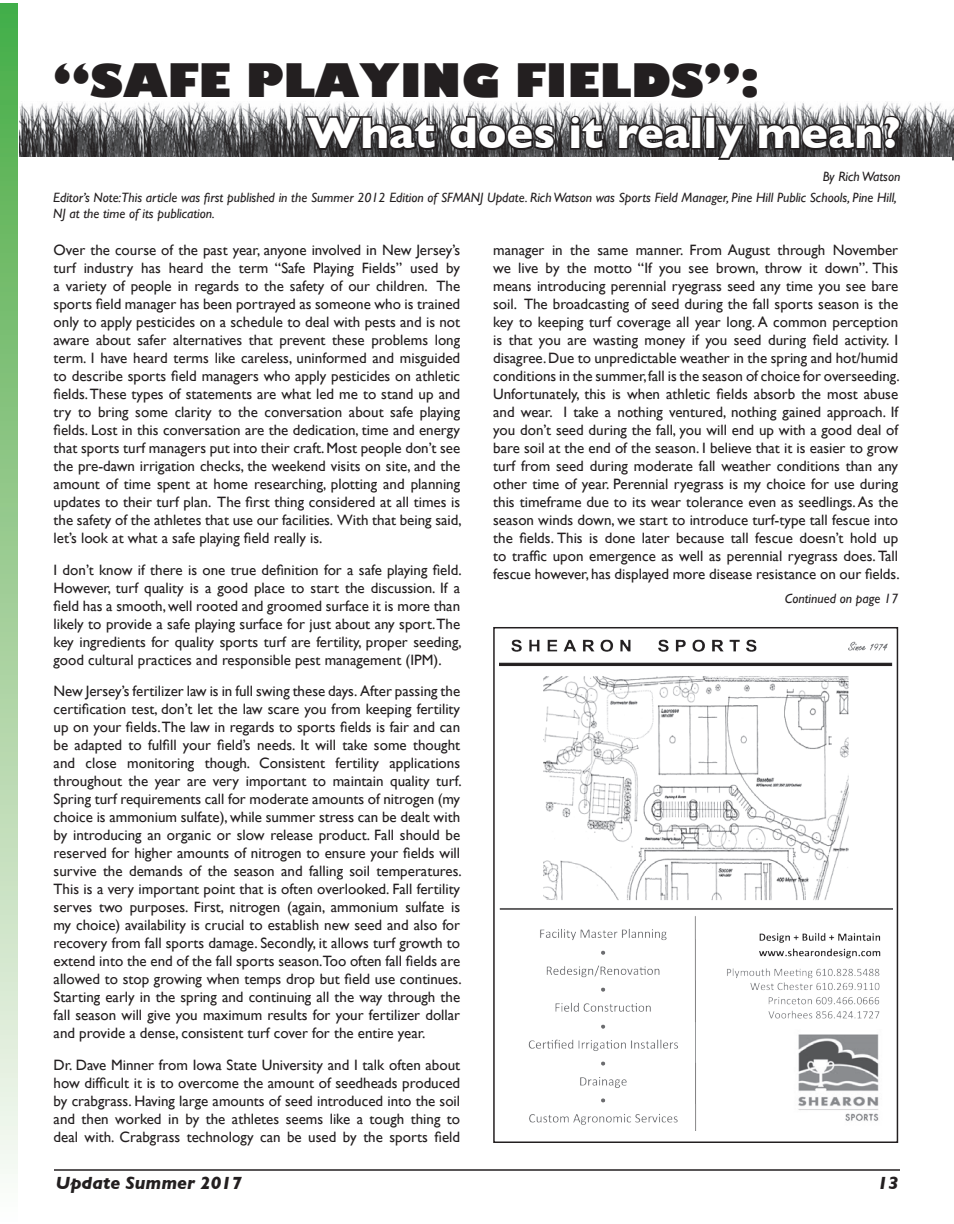
<style>
.page{position:relative;width:954px;height:1224px;background:#fff}
.page>*{position:absolute;margin:0;border:0;box-sizing:border-box;transform-origin:0 0}
.t1{font:700 45px "Gill Sans";color:#fff}
.t2{font:800 45px "Gill Sans";color:#231f20}
.t3{font:italic 700 18px "Gill Sans";color:#231f20}
.t4{font:15px/18px "Gill Sans";color:#231f20;text-align:justify}
.t5{font:italic 13.5px/16.2px "Gill Sans";color:#231f20}
</style>
<div class="page">
<hr style="left:54px;top:1169px;width:846px;height:2px;background:#231f20">
<div style="left:0;top:4px;width:18px;height:1220px;background:linear-gradient(to bottom,#48aa43,#fef9f7)"></div>
<img style="left:19px;top:101px;width:411px;height:56px">
<img style="left:430px;top:101px;width:524px;height:59px">
<div style="left:20px;top:158px;width:932px;height:14px;background:#fff"></div>
<svg style="left:303px;top:114px;width:136px;height:39px;background:#515051"></svg>
<svg style="left:447px;top:115px;width:110px;height:37px;background:#555456"></svg>
<svg style="left:568px;top:114px;width:39px;height:38px"></svg>
<svg style="left:616px;top:122px;width:78px;height:31px;background:#413f41"></svg>
<div style="left:691px;top:116px;width:11px;height:34px;border:3px solid #231f20"></div>
<div style="left:705px;top:116px;width:11px;height:34px;border:3px solid #231f20"></div>
<svg style="left:713px;top:122px;width:35px;height:38px"></svg>
<svg style="left:756px;top:114px;width:147px;height:39px;background:#565556"></svg>
<img style="left:499px;top:639px;width:393px;height:491px">
<div style="left:493px;top:627px;width:405px;height:516px;border:2px solid #231f20"></div>
<hr style="left:0;top:56px;width:1px;height:120px;background:#231f20;opacity:.75">
<h1 class="t2" style="left:53px;top:45px;width:707px">“SAFE PLAYING FIELDS”:</h1>
<h1 class="t1" style="left:307px;top:97px;width:595px">What does it really mean?</h1>
<p class="t5" style="left:823px;top:168px;width:79px">By Rich Watson</p>
<p class="t5" style="left:53px;top:189px;width:845px">Editor’s Note:This article was first published in the Summer 2012 Edition of SFMANJ Update. Rich Watson was Sports Field Manager, Pine Hill Public Schools, Pine Hill,<br>NJ at the time of its publication.</p>
<p class="t4" style="left:54px;top:241px;width:410px">Over the course of the past year, anyone involved in New Jersey’s turf industry has heard the term “Safe Playing Fields” used by a variety of people in regards to the safety of our children. The sports field manager has been portrayed as someone who is trained only to apply pesticides on a schedule to deal with pests and is not aware about safer alternatives that prevent these problems long term. I have heard terms like careless, uninformed and misguided to describe sports field managers who apply pesticides on athletic fields. These types of statements are what led me to stand up and try to bring some clarity to the conversation about safe playing fields. Lost in this conversation are the dedication, time and energy that sports turf managers put into their craft. Most people don’t see the pre-dawn irrigation checks, the weekend visits on site, and the amount of time spent at home researching, plotting and planning updates to their turf plan. The first thing considered at all times is the safety of the athletes that use our facilities. With that being said, let’s look at what a safe playing field really is.</p>
<p class="t4" style="left:54px;top:561px;width:410px">I don’t know if there is one true definition for a safe playing field.<br>However, turf quality is a good place to start the discussion. If a field has a smooth, well rooted and groomed surface it is more than likely to provide a safe playing surface for just about any sport. The key ingredients for quality sports turf are fertility, proper seeding, good cultural practices and responsible pest management (IPM).</p>
<p class="t4" style="left:54px;top:682px;width:410px">New Jersey’s fertilizer law is in full swing these days. After passing the certification test, don’t let the law scare you from keeping fertility up on your fields. The law in regards to sports fields is fair and can be adapted to fulfill your field’s needs. It will take some thought and close monitoring though. Consistent fertility applications throughout the year are very important to maintain quality turf.<br>Spring turf requirements call for moderate amounts of nitrogen (my choice is ammonium sulfate), while summer stress can be dealt with by introducing an organic or slow release product. Fall should be reserved for higher amounts of nitrogen to ensure your fields will survive the demands of the season and falling soil temperatures.<br>This is a very important point that is often overlooked. Fall fertility serves two purposes. First, nitrogen (again, ammonium sulfate is my choice) availability is crucial to establish new seed and also for recovery from fall sports damage. Secondly, it allows turf growth to extend into the end of the fall sports season.Too often fall fields are allowed to stop growing when temps drop but field use continues.<br>Starting early in the spring and continuing all the way through the fall season will give you maximum results for your fertilizer dollar and provide a dense, consistent turf cover for the entire year.</p>
<p class="t4" style="left:54px;top:1056px;width:408px">Dr. Dave Minner from Iowa State University and I talk often about how difficult it is to overcome the amount of seedheads produced by crabgrass. Having large amounts of seed introduced into the soil and then worked in by the athletes seems like a tough thing to deal with. Crabgrass technology can be used by the sports field</p>
<p class="t4" style="left:493px;top:241px;width:408px">manager in the same manner. From August through November we live by the motto “If you see brown, throw it down”. This means introducing perennial ryegrass seed any time you see bare soil. The broadcasting of seed during the fall sports season is the key to keeping turf coverage all year long. A common perception is that you are wasting money if you seed during field activity. I disagree. Due to unpredictable weather in the spring and hot/humid conditions in the summer, fall is the season of choice for overseeding.<br>Unfortunately, this is when athletic fields absorb the most abuse and wear. I take a nothing ventured, nothing gained approach. If you don’t seed during the fall, you will end up with a good deal of bare soil at the end of the season. I believe that it is easier to grow turf from seed during moderate fall weather conditions than any other time of year. Perennial ryegrass is my choice for use during this timeframe due to its wear tolerance even as seedlings. As the season winds down, we start to introduce turf-type tall fescue into the fields. This is done later because tall fescue doesn’t hold up to traffic upon emergence as well as perennial ryegrass does. Tall fescue however, has displayed more disease resistance on our fields.</p>
<p class="t5" style="left:785px;top:591px;width:115px">Continued on page 17</p>
<p class="t3" style="left:56px;top:1173px;width:188px">Update Summer 2017</p>
<p class="t3" style="left:878px;top:1173px;width:22px">13</p>
</div>
